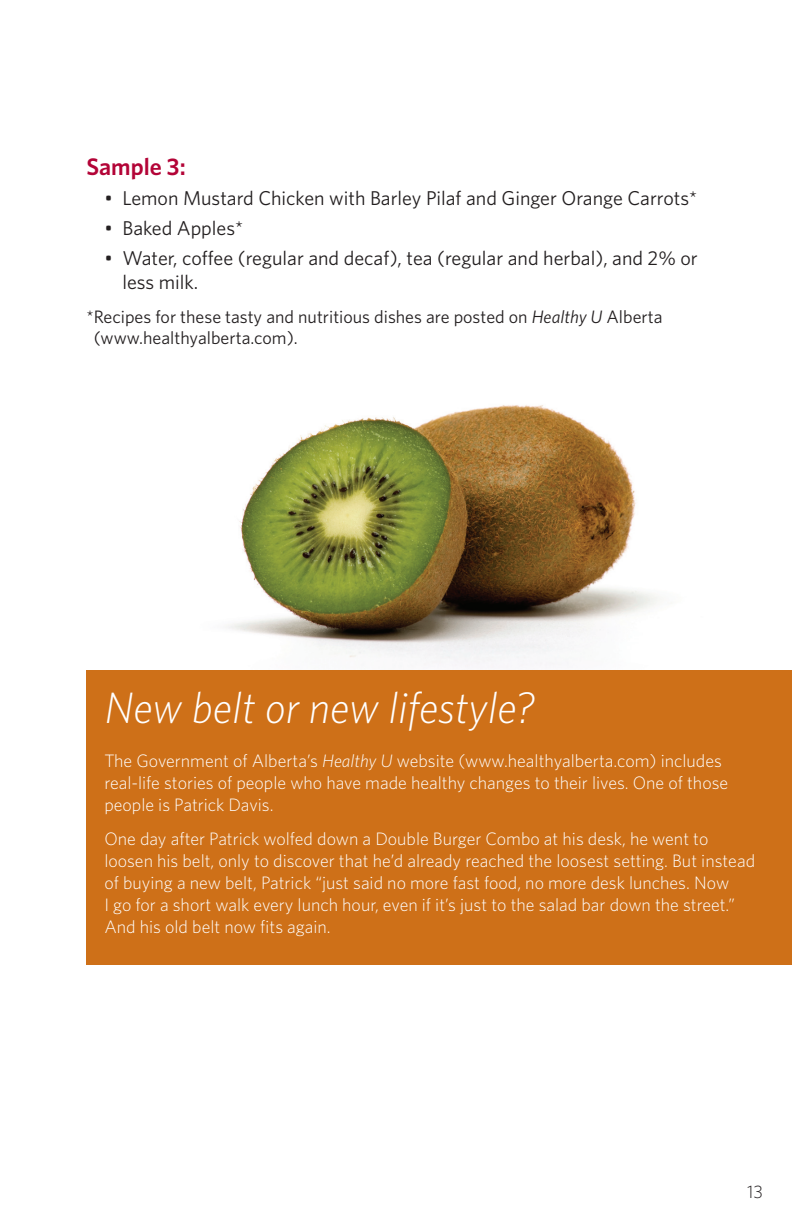
<style>
.page{position:relative;width:792px;height:1224px;background:#fff}
.page>*{position:absolute;margin:0;border:0;box-sizing:border-box;transform-origin:0 0}
.t1{font:italic 300 44px "Whitney";color:#fff}
.Head_C{font:600 24px "Whitney";color:#b30437}
.t2{font:20px/24px "Whitney";color:#231f20}
.t3{font:300 18px/22px "Whitney";color:#fff}
.t4{font:18px/21.6px "Whitney";color:#231f20}
.t5{font:300 18px "Whitney";color:#231f20}
.s1{font-style:italic}
</style>
<div class="page">
<img style="left:228px;top:405px;width:433px;height:263px">
<div style="left:86px;top:670px;width:706px;height:295px;background:#ce7018"></div>
<p class="Head_C" style="left:86px;top:151px;width:101px">Sample 3:</p>
<p class="t2" style="left:104px;top:186px;width:595px">• Lemon Mustard Chicken with Barley Pilaf and Ginger Orange Carrots*</p>
<p class="t2" style="left:104px;top:216px;width:140px">• Baked Apples*</p>
<p class="t2" style="left:122px;top:246px;width:577px;text-indent:-18px">• Water, coffee (regular and decaf), tea (regular and herbal), and 2% or less milk.</p>
<p class="t4" style="left:94px;top:305px;width:570px;text-indent:-7px">*Recipes for these tasty and nutritious dishes are posted on <span class="s1">Healthy U</span> Alberta (www.healthyalberta.com).</p>
<p class="t1" style="left:104px;top:679px;width:432px">New belt or new lifestyle?</p>
<p class="t3" style="left:104px;top:749px;width:625px">The Government of Alberta’s <span class="s1">Healthy U</span> website (www.healthyalberta.com) includes real-life stories of people who have made healthy changes to their lives. One of those people is Patrick Davis.</p>
<p class="t3" style="left:104px;top:827px;width:652px">One day after Patrick wolfed down a Double Burger Combo at his desk, he went to loosen his belt, only to discover that he’d already reached the loosest setting. But instead of buying a new belt, Patrick “just said no more fast food, no more desk lunches. Now<br>I go for a short walk every lunch hour, even if it’s just to the salad bar down the street.” And his old belt now fits again.</p>
<p class="t5" style="left:747px;top:1180px;width:17px">13</p>
</div>
